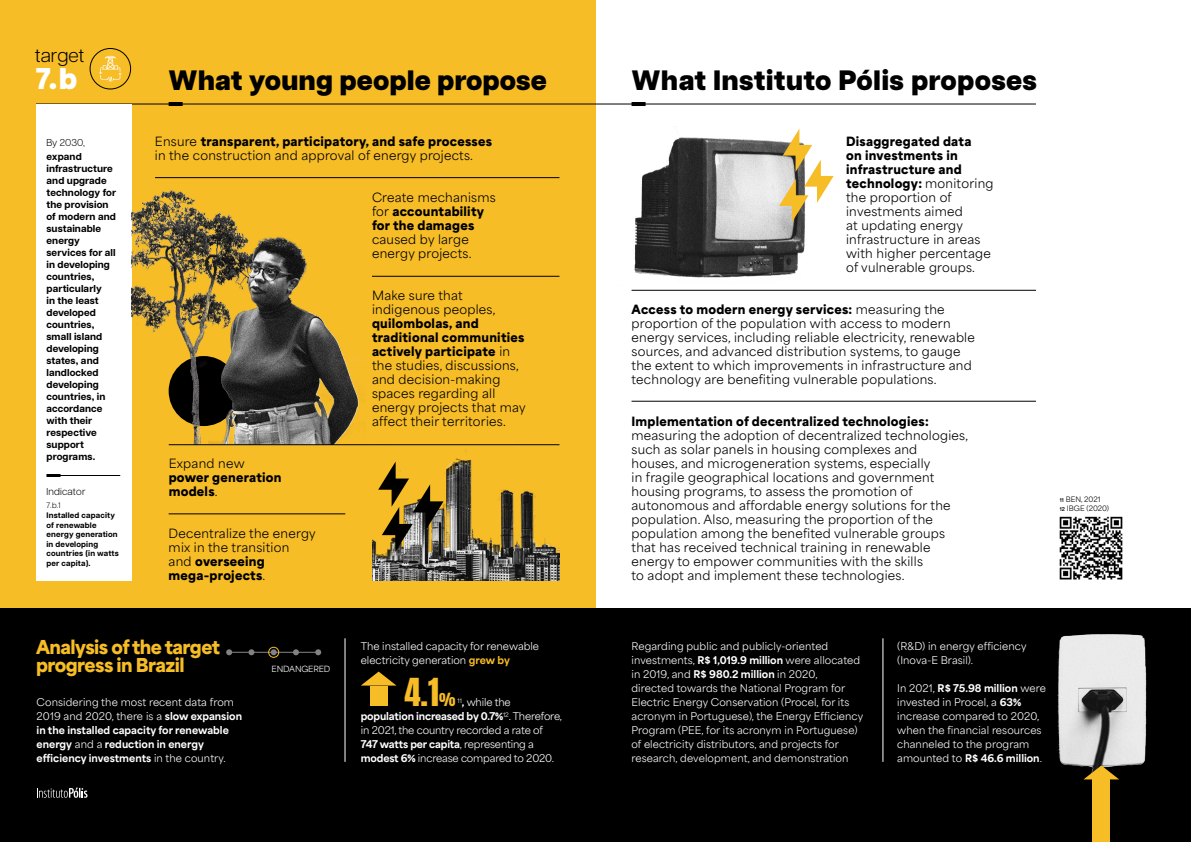
<style>
.page{position:relative;width:1191px;height:842px;background:#fff}
.page>*{position:absolute;margin:0;border:0;box-sizing:border-box;transform-origin:0 0}
.t1{font:32.8px "Anton";color:#f7bd26}
.t2{font:800 30px "Articulat CF";color:#fff}
.t3{font:800 28px "Articulat CF";letter-spacing:.005em;color:#000}
.t4{font:300 19.2px "Articulat CF";letter-spacing:-.005em;color:#000}
.t5{font:900 18px/18px "Area Normal";letter-spacing:-.03em;color:#f7bd26}
.t6{font:12px/14px "Area Normal";letter-spacing:.02em;color:#000}
.t7{font:900 12px/14px "Area Normal";letter-spacing:.02em;color:#000}
.t8{font:10px/14px "Area Normal";letter-spacing:.01em;color:#fff}
.t9{font:700 10px/12px "Articulat CF";letter-spacing:.01em;color:#000}
.t10{font:800 10px/14px "Area Normal";color:#fff}
.t11{font:10px/14px "Area Normal";letter-spacing:-.015em;color:#fff}
.t12{font:300 10px "Articulat CF";letter-spacing:.015em;color:#000}
.t13{font:700 8px/9.6px "Articulat CF";letter-spacing:.02em;color:#000}
.t14{font:8px "Area Normal";letter-spacing:-.02em;color:#fff}
.t15{font:300 8px "Articulat CF";color:#000}
.t16{font:7px/9px "Area Normal";color:#000}
.s1{font-weight:900}
.s2{font-weight:400}
.s3{font-weight:700;font-size:5px}
.s4{font-weight:800;color:#f7bd26}
.s5{font-weight:800}
.s6{font-size:15.5px}
</style>
<div class="page">
<hr style="left:631px;top:401px;width:405px;height:1px;background:#000">
<div style="left:0;top:0;width:595px;height:842px;background:#f7bd26"></div>
<hr style="left:372px;top:276px;width:187px;height:1px;background:#000">
<hr style="left:169px;top:514px;width:176px;height:1px;background:#000">
<div style="left:0;top:608px;width:1191px;height:234px;background:#000"></div>
<div style="left:370px;top:686px;width:17px;height:19px;background:#f7bd26"></div>
<svg style="left:361px;top:672px;width:35px;height:14px"></svg>
<svg style="left:37px;top:787px;width:51px;height:11px"></svg>
<hr style="left:345px;top:638px;width:1px;height:124px;background:#fff">
<hr style="left:882px;top:638px;width:1px;height:124px;background:#fff">
<hr style="left:36px;top:104px;width:1000px;height:1px;background:#000">
<hr style="left:169px;top:102px;width:14px;height:4px;background:#000">
<hr style="left:631px;top:102px;width:14px;height:4px;background:#000">
<hr style="left:631px;top:290px;width:405px;height:1px;background:#000">
<hr style="left:155px;top:177px;width:404px;height:1px;background:#000">
<hr style="left:232px;top:652px;width:87px;height:1px;background:#808285">
<svg style="left:226px;top:649px;width:6px;height:6px"></svg>
<svg style="left:315px;top:649px;width:6px;height:6px"></svg>
<svg style="left:293px;top:649px;width:6px;height:6px"></svg>
<svg style="left:271px;top:649px;width:6px;height:6px"></svg>
<svg style="left:248px;top:649px;width:6px;height:6px"></svg>
<div style="left:268px;top:647px;width:11px;height:11px;border:1px solid #f7bd26;border-radius:50%"></div>
<div style="left:90px;top:48px;width:41px;height:41px;border:1px solid #000;border-radius:50%"></div>
<svg style="left:99px;top:56px;width:23px;height:26px"></svg>
<div style="left:36px;top:104px;width:95px;height:476px;background:#fff"></div>
<hr style="left:47px;top:475px;width:73px;height:1px;background:#000">
<hr style="left:46px;top:474px;width:14px;height:3px;background:#000">
<img style="left:131px;top:178px;width:208px;height:267px">
<img style="left:372px;top:445px;width:187px;height:135px">
<svg style="left:378px;top:461px;width:65px;height:91px"></svg>
<img style="left:1059px;top:516px;width:64px;height:64px">
<img style="left:634px;top:137px;width:171px;height:141px">
<svg style="left:779px;top:129px;width:54px;height:93px"></svg>
<img style="left:1057px;top:634px;width:90px;height:133px">
<div style="left:1092px;top:779px;width:18px;height:63px;background:#f7bd26"></div>
<svg style="left:1083px;top:765px;width:36px;height:14px"></svg>
<img style="left:208px;top:223px;width:151px;height:221px">
<hr style="left:169px;top:444px;width:390px;height:1px;background:#000">
<h3 class="t4" style="left:35px;top:42px;width:51px">target</h3>
<h2 class="t2" style="left:35px;top:56px;width:43px">7.b</h2>
<p class="t12" style="left:46px;top:135px;width:40px">By 2030,</p>
<p class="t9" style="left:46px;top:150px;width:71px">expand infrastructure and upgrade technology for the provision of modern and sustainable energy services for all in developing countries, particularly<br>in the least developed countries, small island developing states, and landlocked developing countries, in accordance with their respective support programs.</p>
<p class="t12" style="left:46px;top:484px;width:41px">Indicator</p>
<p class="t15" style="left:46px;top:500px;width:16px">7.b.1</p>
<p class="t13" style="left:46px;top:510px;width:74px">Installed capacity of renewable energy generation in developing countries (in watts per capita).</p>
<h3 class="t3" style="left:169px;top:59px;width:380px">What young people propose</h3>
<h3 class="t3" style="left:631px;top:59px;width:407px">What Instituto Pólis proposes</h3>
<p class="t6" style="left:155px;top:133px;width:339px">Ensure <span class="s1">transparent, participatory, and safe processes </span>in the construction and approval of energy projects.</p>
<p class="t7" style="left:372px;top:189px;width:125px"><span class="s2">Create mechanisms for</span> accountability for the damages</p>
<p class="t6" style="left:372px;top:231px;width:101px">caused by large energy projects.</p>
<p class="t6" style="left:372px;top:287px;width:125px">Make sure that indigenous peoples,</p>
<p class="t6" style="left:372px;top:315px;width:155px"><span class="s1">quilombolas, and traditional communities actively participate</span> in the studies, discussions, and decision-making spaces regarding all energy projects that may affect their territories.</p>
<p class="t6" style="left:169px;top:455px;width:77px">Expand new</p>
<p class="t7" style="left:169px;top:469px;width:114px">power generation models<span class="s2">.</span></p>
<p class="t6" style="left:169px;top:525px;width:149px">Decentralize the energy mix in the transition<br>and <span class="s1">overseeing mega-projects</span>.</p>
<p class="t6" style="left:846px;top:133px;width:149px"><span class="s1">Disaggregated data<br>on investments in infrastructure and technology:</span> monitoring the proportion of investments aimed<br>at updating energy infrastructure in areas with higher percentage of vulnerable groups.</p>
<p class="t6" style="left:631px;top:301px;width:345px"><span class="s1">Access to modern energy services:</span> measuring the proportion of the population with access to modern energy services, including reliable electricity, renewable sources, and advanced distribution systems, to gauge the extent to which improvements in infrastructure and technology are benefiting vulnerable populations.</p>
<p class="t7" style="left:631px;top:413px;width:299px">Implementation of decentralized technologies:</p>
<p class="t6" style="left:631px;top:427px;width:338px">measuring the adoption of decentralized technologies, such as solar panels in housing complexes and<br>houses, and microgeneration systems, especially<br>in fragile geographical locations and government housing programs, to assess the promotion of autonomous and affordable energy solutions for the population. Also, measuring the proportion of the population among the benefited vulnerable groups that has received technical training in renewable energy to empower communities with the skills<br>to adopt and implement these technologies.</p>
<p class="t16" style="left:1059px;top:494px;width:51px"><span class="s3">11</span> BEN, 2021<br><span class="s3">12</span> IBGE (2020)</p>
<h3 class="t5" style="left:36px;top:636px;width:186px">Analysis of the target progress in Brazil</h3>
<p class="t10" style="left:37px;top:694px;width:207px"><span class="s2">Considering the most recent data from 2019 and 2020, there is a</span> slow expansion in the installed capacity for renewable energy <span class="s2">and a</span> reduction in energy efficiency investments <span class="s2">in the country.</span></p>
<p class="t14" style="left:271px;top:661px;width:60px">ENDANGERED</p>
<p class="t8" style="left:361px;top:638px;width:180px">The installed capacity for renewable electricity generation <span class="s4">grew by</span></p>
<p class="t8" style="left:631px;top:638px;width:233px">Regarding public and publicly-oriented investments, <span class="s5">R$ 1,019.9 million</span> were allocated in 2019, and <span class="s5">R$ 980.2 million</span> in 2020,<br>directed towards the National Program for Electric Energy Conservation (Procel, for its acronym in Portuguese), the Energy Efficiency Program (PEE, for its acronym in Portuguese) of electricity distributors, and projects for research, development, and demonstration</p>
<h1 class="t1" style="left:404px;top:675px;width:52px">4.1<span class="s6">%</span></h1>
<p class="t11" style="left:361px;top:694px;width:203px;text-indent:97px"><sup>11</sup><span class="s5">,</span> while the <span class="s5">population increased by 0.7%</span><sup>12</sup>. Therefore, in 2021, the country recorded a rate of <span class="s5">747 watts per capita</span>, representing a <span class="s5">modest 6%</span> increase compared to 2020.</p>
<p class="t8" style="left:897px;top:638px;width:131px">(R&amp;D) in energy efficiency (Inova-E Brasil).</p>
<p class="t8" style="left:897px;top:680px;width:150px">In 2021, <span class="s5">R$ 75.98 million</span> were invested in Procel, a <span class="s5">63% </span>increase compared to 2020, when the financial resources channeled to the program amounted to <span class="s5">R$ 46.6 million</span>.</p>
</div>
